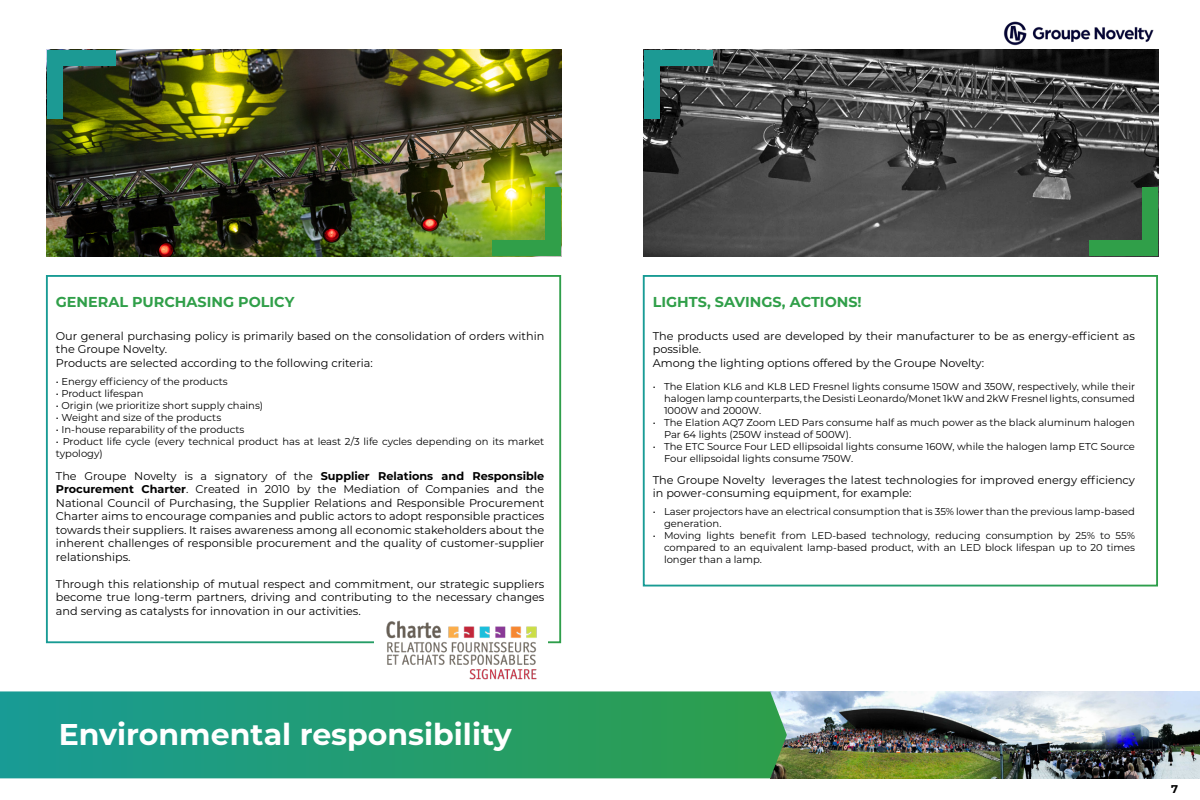
<style>
.page{position:relative;width:1200px;height:800px;background:#fff}
.page>*{position:absolute;margin:0;border:0;box-sizing:border-box;transform-origin:0 0}
.t1{font:700 30px "Montserrat";color:#fff}
.t2{font:700 14.38px "Montserrat";color:#309f49}
.t3{font:11.25px/13.5px "Montserrat";color:#000}
.t4{font:700 11.25px "Montserrat";color:#000}
.t5{font:10px/12px "Montserrat";color:#000}
.s1{font-weight:700}
</style>
<div class="page">
<img style="left:994px;top:21px;width:165px;height:31px">
<img style="left:787px;top:691px;width:413px;height:87px">
<div style="left:46px;top:275px;width:515px;height:368px;border:2px solid #fff"></div>
<svg style="left:0;top:691px;width:787px;height:87px;background:#259d71"></svg>
<img style="left:47px;top:50px;width:514px;height:206px">
<div style="left:47px;top:50px;width:69px;height:15px;background:#1c9a94"></div>
<div style="left:47px;top:50px;width:15px;height:68px;background:#1c9a94"></div>
<div style="left:492px;top:241px;width:69px;height:15px;background:#309f49"></div>
<div style="left:546px;top:188px;width:15px;height:68px;background:#309f49"></div>
<img style="left:644px;top:50px;width:514px;height:206px">
<div style="left:644px;top:50px;width:68px;height:15px;background:#1c9a94"></div>
<div style="left:644px;top:50px;width:15px;height:68px;background:#1c9a94"></div>
<div style="left:1089px;top:241px;width:69px;height:15px;background:#309f49"></div>
<div style="left:1142px;top:188px;width:16px;height:68px;background:#309f49"></div>
<div style="left:643px;top:275px;width:515px;height:312px;border:2px solid #fff"></div>
<div style="left:375px;top:622px;width:173px;height:52px;background:#fff"></div>
<img style="left:386px;top:620px;width:151px;height:60px">
<p class="t2" style="left:56px;top:291px;width:240px">GENERAL PURCHASING POLICY</p>
<p class="t3" style="left:56px;top:329px;width:490px">Our general purchasing policy is primarily based on the consolidation of orders within the Groupe Novelty.<br>Products are selected according to the following criteria:</p>
<p class="t5" style="left:56px;top:375px;width:173px">• Energy efficiency of the products</p>
<p class="t5" style="left:56px;top:387px;width:89px">• Product lifespan</p>
<p class="t5" style="left:56px;top:399px;width:209px">• Origin (we prioritize short supply chains)</p>
<p class="t5" style="left:56px;top:411px;width:167px">• Weight and size of the products</p>
<p class="t5" style="left:56px;top:423px;width:190px">• In-house reparability of the products</p>
<p class="t5" style="left:56px;top:435px;width:490px">• Product life cycle (every technical product has at least 2/3 life cycles depending on its market typology)</p>
<p class="t3" style="left:56px;top:469px;width:490px;text-align:justify">The Groupe Novelty is a signatory of the <span class="s1">Supplier Relations and Responsible Procurement Charter</span>. Created in 2010 by the Mediation of Companies and the National Council of Purchasing, the Supplier Relations and Responsible Procurement Charter aims to encourage companies and public actors to adopt responsible practices towards their suppliers. It raises awareness among all economic stakeholders about the inherent challenges of responsible procurement and the quality of customer-supplier relationships.</p>
<p class="t3" style="left:56px;top:577px;width:490px;text-align:justify">Through this relationship of mutual respect and commitment, our strategic suppliers become true long-term partners, driving and contributing to the necessary changes and serving as catalysts for innovation in our activities.</p>
<h1 class="t1" style="left:59px;top:713px;width:454px">Environmental responsibility</h1>
<p class="t2" style="left:653px;top:291px;width:211px">LIGHTS, SAVINGS, ACTIONS!</p>
<p class="t3" style="left:653px;top:329px;width:484px">The products used are developed by their manufacturer to be as energy-efficient as possible.<br>Among the lighting options offered by the Groupe Novelty:</p>
<p class="t5" style="left:664px;top:380px;width:473px;text-align:justify;text-indent:-11px">• The Elation KL6 and KL8 LED Fresnel lights consume 150W and 350W, respectively, while their halogen lamp counterparts, the Desisti Leonardo/Monet 1kW and 2kW Fresnel lights, consumed 1000W and 2000W.</p>
<p class="t5" style="left:664px;top:416px;width:472px;text-indent:-11px">• The Elation AQ7 Zoom LED Pars consume half as much power as the black aluminum halogen<br>Par 64 lights (250W instead of 500W).</p>
<p class="t5" style="left:664px;top:440px;width:472px;text-indent:-11px">• The ETC Source Four LED ellipsoidal lights consume 160W, while the halogen lamp ETC Source<br>Four ellipsoidal lights consume 750W.</p>
<p class="t3" style="left:653px;top:473px;width:484px">The Groupe Novelty leverages the latest technologies for improved energy efficiency in power-consuming equipment, for example:</p>
<p class="t5" style="left:664px;top:505px;width:472px;text-indent:-11px">• Laser projectors have an electrical consumption that is 35% lower than the previous lamp-based generation.</p>
<p class="t5" style="left:664px;top:529px;width:473px;text-align:justify;text-indent:-11px">• Moving lights benefit from LED-based technology, reducing consumption by 25% to 55% compared to an equivalent lamp-based product, with an LED block lifespan up to 20 times longer than a lamp.</p>
<p class="t4" style="left:1171px;top:781px;width:8px">7</p>
</div>
